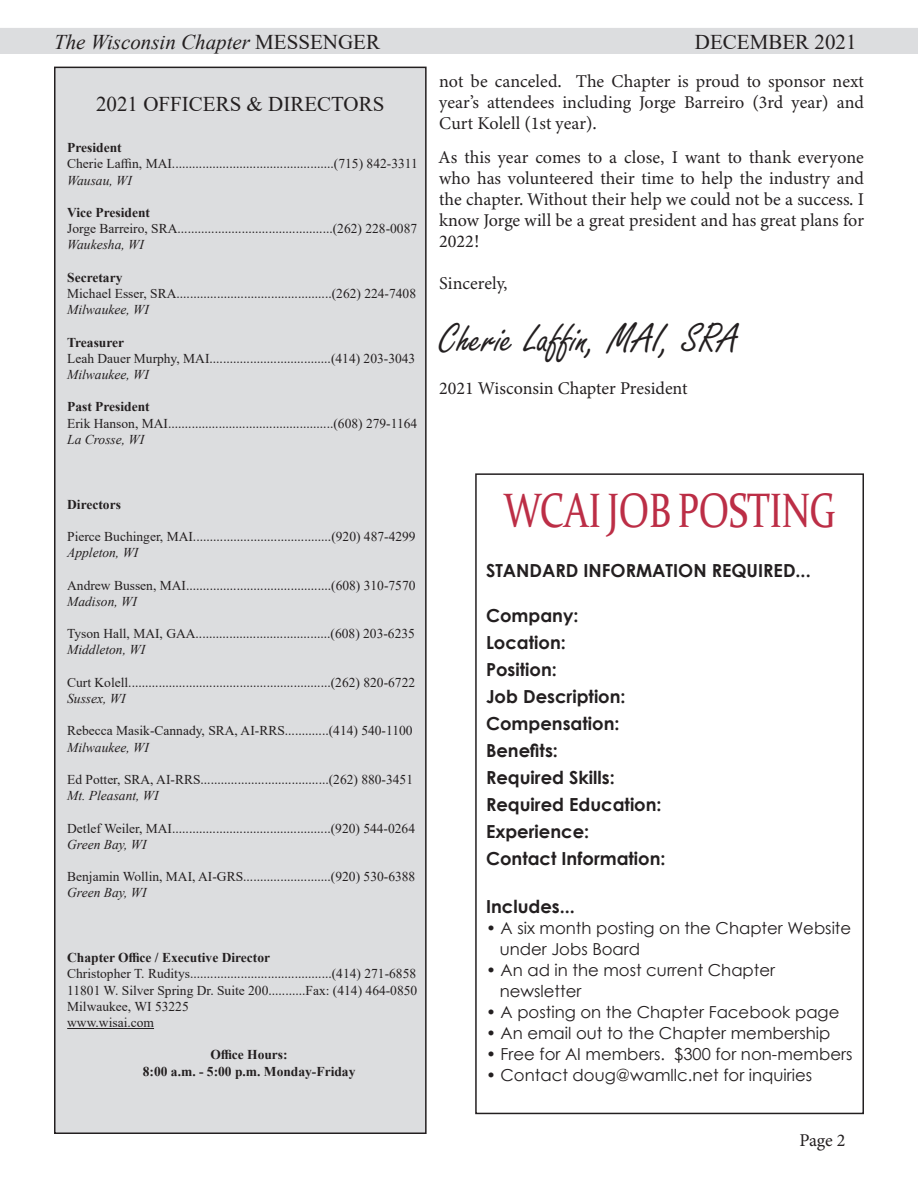
<style>
.page{position:relative;width:918px;height:1188px;background:#fff}
.page>*{position:absolute;margin:0;border:0;box-sizing:border-box;transform-origin:0 0}
.t1{font:48.3px "Constantia";letter-spacing:-.01em;color:#bc2e46;scale:.78 1}
.t2{font:43.5px "Freestyle Script";color:#231f20}
.t3{font:21px "Times New Roman";color:#231f20}
.t4{font:italic 21px "Times New Roman";color:#231f20}
.t5{font:18px/21px "Minion Variable Concept";color:#231f20;text-align:justify}
.t6{font:700 18px "Century Gothic";color:#231f20}
.t7{font:18px "Minion Pro";color:#231f20}
.t8{font:16.5px "Century Gothic";color:#231f20}
.t9{font:13.5px "Times New Roman";color:#231f20}
.t10{font:italic 13.5px "Times New Roman";color:#231f20}
.t11{font:700 13.5px "Times New Roman";color:#231f20}
.s1{font-style:normal}
</style>
<div class="page">
<div style="left:55px;top:67px;width:371px;height:1066px;background:#dcdddf"></div>
<div style="left:54px;top:67px;width:373px;height:1067px;border:2px solid #231f20"></div>
<div style="left:0;top:28px;width:918px;height:26px;background:#dcdddf"></div>
<hr style="left:67px;top:1028px;width:87px;height:1px;background:#231f20">
<div style="left:475px;top:473px;width:389px;height:641px;border:2px solid #231f20"></div>
<p class="t4" style="left:54px;top:27px;width:328px">The Wisconsin Chapter <span class="s1">MESSENGER</span></p>
<p class="t3" style="left:96px;top:89px;width:290px">2021 OFFICERS &amp; DIRECTORS</p>
<p class="t11" style="left:67px;top:138px;width:56px">President</p>
<p class="t9" style="left:67px;top:154px;width:352px">Cherie Laffin, MAI................................................(715) 842-3311</p>
<p class="t10" style="left:67px;top:171px;width:66px">Wausau, WI</p>
<p class="t11" style="left:67px;top:203px;width:84px">Vice President</p>
<p class="t9" style="left:67px;top:219px;width:351px">Jorge Barreiro, SRA..............................................(262) 228-0087</p>
<p class="t10" style="left:67px;top:236px;width:78px">Waukesha, WI</p>
<p class="t11" style="left:67px;top:268px;width:57px">Secretary</p>
<p class="t9" style="left:67px;top:284px;width:350px">Michael Esser, SRA..............................................(262) 224-7408</p>
<p class="t10" style="left:67px;top:300px;width:83px">Milwaukee, WI</p>
<p class="t11" style="left:67px;top:332px;width:58px">Treasurer</p>
<p class="t9" style="left:67px;top:349px;width:350px">Leah Dauer Murphy, MAI....................................(414) 203-3043</p>
<p class="t10" style="left:67px;top:365px;width:83px">Milwaukee, WI</p>
<p class="t11" style="left:67px;top:397px;width:84px">Past President</p>
<p class="t9" style="left:67px;top:414px;width:352px">Erik Hanson, MAI.................................................(608) 279-1164</p>
<p class="t10" style="left:67px;top:430px;width:79px">La Crosse, WI</p>
<p class="t11" style="left:67px;top:494px;width:55px">Directors</p>
<p class="t9" style="left:67px;top:527px;width:350px">Pierce Buchinger, MAI.........................................(920) 487-4299</p>
<p class="t10" style="left:67px;top:543px;width:73px">Appleton, WI</p>
<p class="t9" style="left:67px;top:576px;width:350px">Andrew Bussen, MAI...........................................(608) 310-7570</p>
<p class="t10" style="left:67px;top:592px;width:71px">Madison, WI</p>
<p class="t9" style="left:67px;top:624px;width:349px">Tyson Hall, MAI, GAA........................................(608) 203-6235</p>
<p class="t10" style="left:67px;top:641px;width:79px">Middleton, WI</p>
<p class="t9" style="left:67px;top:673px;width:349px">Curt Kolell............................................................(262) 820-6722</p>
<p class="t10" style="left:67px;top:689px;width:60px">Sussex, WI</p>
<p class="t9" style="left:67px;top:721px;width:347px">Rebecca Masik-Cannady, SRA, AI-RRS.............(414) 540-1100</p>
<p class="t10" style="left:67px;top:738px;width:83px">Milwaukee, WI</p>
<p class="t9" style="left:67px;top:770px;width:347px">Ed Potter, SRA, AI-RRS......................................(262) 880-3451</p>
<p class="t10" style="left:67px;top:786px;width:93px">Mt. Pleasant, WI</p>
<p class="t9" style="left:67px;top:819px;width:349px">Detlef Weiler, MAI...............................................(920) 544-0264</p>
<p class="t10" style="left:67px;top:835px;width:81px">Green Bay, WI</p>
<p class="t9" style="left:67px;top:867px;width:350px">Benjamin Wollin, MAI, AI-GRS..........................(920) 530-6388</p>
<p class="t10" style="left:67px;top:884px;width:81px">Green Bay, WI</p>
<p class="t11" style="left:67px;top:948px;width:204px">Chapter Office / Executive Director</p>
<p class="t9" style="left:67px;top:964px;width:350px">Christopher T. Ruditys..........................................(414) 271-6858</p>
<p class="t9" style="left:67px;top:981px;width:352px">11801 W. Silver Spring Dr. Suite 200...........Fax: (414) 464-0850</p>
<p class="t9" style="left:67px;top:997px;width:123px">Milwaukee, WI 53225</p>
<p class="t9" style="left:67px;top:1013px;width:88px">www.wisai.com</p>
<p class="t11" style="left:211px;top:1045px;width:79px">Office Hours:</p>
<p class="t11" style="left:143px;top:1061px;width:214px">8:00 a.m. - 5:00 p.m. Monday-Friday</p>
<p class="t3" style="left:695px;top:27px;width:163px">DECEMBER 2021</p>
<p class="t5" style="left:439px;top:70px;width:426px">not be canceled. The Chapter is proud to sponsor next year’s attendees including Jorge Barreiro (3rd year) and Curt Kolell (1st year).</p>
<p class="t5" style="left:439px;top:147px;width:426px">As this year comes to a close, I want to thank everyone who has volunteered their time to help the industry and the chapter. Without their help we could not be a success. I know Jorge will be a great president and has great plans for 2022!</p>
<p class="t5" style="left:439px;top:273px;width:70px">Sincerely,</p>
<p class="t2" style="left:439px;top:315px;width:300px">Cherie Laffin, MAI, SRA</p>
<p class="t7" style="left:439px;top:377px;width:250px">2021 Wisconsin Chapter President</p>
<p class="t1" style="left:504px;top:477px;width:427px">WCAI JOB POSTING</p>
<p class="t6" style="left:486px;top:557px;width:326px">STANDARD INFORMATION REQUIRED...</p>
<p class="t6" style="left:486px;top:602px;width:94px">Company:</p>
<p class="t6" style="left:486px;top:629px;width:81px">Location:</p>
<p class="t6" style="left:486px;top:656px;width:72px">Position:</p>
<p class="t6" style="left:486px;top:683px;width:141px">Job Description:</p>
<p class="t6" style="left:486px;top:710px;width:135px">Compensation:</p>
<p class="t6" style="left:486px;top:737px;width:73px">Benefits:</p>
<p class="t6" style="left:486px;top:764px;width:130px">Required Skills:</p>
<p class="t6" style="left:486px;top:791px;width:177px">Required Education:</p>
<p class="t6" style="left:486px;top:818px;width:105px">Experience:</p>
<p class="t6" style="left:486px;top:845px;width:181px">Contact Information:</p>
<p class="t6" style="left:486px;top:893px;width:90px">Includes...</p>
<p class="t8" style="left:486px;top:916px;width:367px">• A six month posting on the Chapter Website</p>
<p class="t8" style="left:500px;top:937px;width:142px">under Jobs Board</p>
<p class="t8" style="left:486px;top:958px;width:291px">• An ad in the most current Chapter</p>
<p class="t8" style="left:500px;top:979px;width:83px">newsletter</p>
<p class="t8" style="left:486px;top:1000px;width:355px">• A posting on the Chapter Facebook page</p>
<p class="t8" style="left:486px;top:1021px;width:346px">• An email out to the Chapter membership</p>
<p class="t8" style="left:486px;top:1042px;width:368px">• Free for AI members. $300 for non-members</p>
<p class="t8" style="left:486px;top:1063px;width:328px">• Contact doug@wamllc.net for inquiries</p>
<p class="t7" style="left:799px;top:1128px;width:48px">Page 2</p>
</div>
